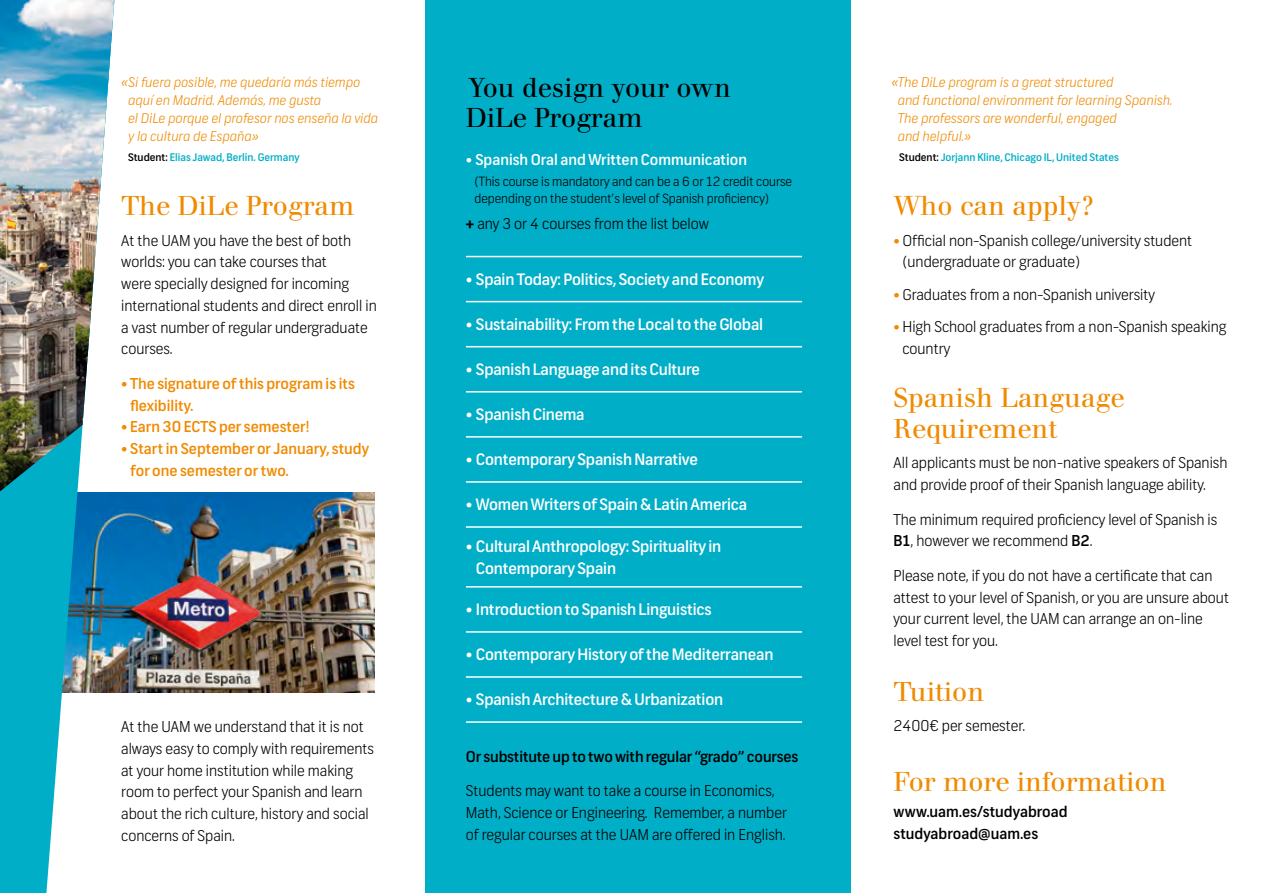
<style>
.page{position:relative;width:1268px;height:893px;background:#fff}
.page>*{position:absolute;margin:0;border:0;box-sizing:border-box;transform-origin:0 0}
.titulo{font:27px/31.5px "Walbaum";color:#f08a00}
.texto_corrido{font:27px/30px "Walbaum";color:#000}
.texto_corrido-2{font:500 15.75px/22.5px "Frank";letter-spacing:-.01em;color:#fff}
.texto_corrido-3{font:300 15px/21.8px "Frank";color:#000}
.texto_corrido-4{font:500 15px/21.8px "Frank";color:#f08a00}
.texto_corrido-5{font:500 15px "Frank";letter-spacing:-.01em;color:#000}
.texto_corrido-6{font:500 15px "Frank";color:#fff}
.Máster_Doctorado_-_P{font:italic 300 13.5px/18px "Frank";color:#f08a00}
.texto_corrido-7{font:300 12.75px/16.5px "Frank";color:#000}
.Máster_Doctorado_-_P-2{font:500 10.5px "Frank";color:#00aec7}
.s1{color:#000}
.s2{font-weight:700}
.s3{font-weight:500;color:#f08a00}
.s4{font-weight:500}
</style>
<div class="page">
<div style="left:425px;top:0;width:425px;height:893px;background:#00aec7"></div>
<hr style="left:466px;top:256px;width:335px;height:1px;background:#fff">
<hr style="left:466px;top:301px;width:335px;height:1px;background:#fff">
<hr style="left:466px;top:346px;width:335px;height:1px;background:#fff">
<hr style="left:466px;top:391px;width:335px;height:2px;background:#fff">
<hr style="left:466px;top:436px;width:335px;height:2px;background:#fff">
<hr style="left:466px;top:481px;width:335px;height:2px;background:#fff">
<hr style="left:466px;top:526px;width:335px;height:2px;background:#fff">
<hr style="left:466px;top:586px;width:335px;height:2px;background:#fff">
<hr style="left:466px;top:631px;width:335px;height:2px;background:#fff">
<hr style="left:466px;top:676px;width:335px;height:2px;background:#fff">
<hr style="left:466px;top:721px;width:335px;height:2px;background:#fff">
<img style="left:114px;top:492px;width:260px;height:200px">
<svg style="left:0;top:491px;width:114px;height:402px;fill:#00aec7"></svg>
<img style="left:0;top:0;width:114px;height:491px">
<p class="Máster_Doctorado_-_P" style="left:128px;top:73px;width:251px;text-indent:-7px">«Si fuera posible, me quedaría más tiempo aquí en Madrid. Además, me gusta<br>el DiLe porque el profesor nos enseña la vida y la cultura de España»</p>
<p class="Máster_Doctorado_-_P-2" style="left:128px;top:151px;width:173px"><span class="s1">Student:</span> Elias Jawad, Berlin. Germany</p>
<p class="titulo" style="left:121px;top:191px;width:235px">The DiLe Program</p>
<p class="texto_corrido-3" style="left:121px;top:230px;width:257px">At the UAM you have the best of both worlds: you can take courses that<br>were specially designed for incoming international students and direct enroll in a vast number of regular undergraduate courses.</p>
<p class="texto_corrido-4" style="left:130px;top:373px;width:226px;text-indent:-9px">• The signature of this program is its flexibility.</p>
<p class="texto_corrido-4" style="left:121px;top:417px;width:190px">• Earn 30 ECTS per semester!</p>
<p class="texto_corrido-4" style="left:130px;top:438px;width:240px;text-indent:-9px">• Start in September or January, study for one semester or two.</p>
<p class="texto_corrido-3" style="left:121px;top:716px;width:254px">At the UAM we understand that it is not always easy to comply with requirements at your home institution while making room to perfect your Spanish and learn about the rich culture, history and social concerns of Spain.</p>
<p class="texto_corrido" style="left:466px;top:73px;width:266px">You design your own<br>DiLe Program</p>
<p class="texto_corrido-6" style="left:466px;top:151px;width:282px">• Spanish Oral and Written Communication</p>
<p class="texto_corrido-7" style="left:474px;top:173px;width:319px">(This course is mandatory and can be a 6 or 12 credit course depending on the student’s level of Spanish proficiency)</p>
<p class="texto_corrido-3" style="left:466px;top:213px;width:244px"><span class="s2">+</span> any 3 or 4 courses from the list below</p>
<p class="texto_corrido-2" style="left:466px;top:269px;width:299px">• Spain Today: Politics, Society and Economy</p>
<p class="texto_corrido-2" style="left:466px;top:314px;width:299px">• Sustainability: From the Local to the Global</p>
<p class="texto_corrido-2" style="left:466px;top:359px;width:236px">• Spanish Language and its Culture</p>
<p class="texto_corrido-2" style="left:466px;top:404px;width:120px">• Spanish Cinema</p>
<p class="texto_corrido-2" style="left:466px;top:449px;width:233px">• Contemporary Spanish Narrative</p>
<p class="texto_corrido-2" style="left:466px;top:494px;width:283px">• Women Writers of Spain &amp; Latin America</p>
<p class="texto_corrido-2" style="left:476px;top:535px;width:247px;text-indent:-10px">• Cultural Anthropology: Spirituality in<br>Contemporary Spain</p>
<p class="texto_corrido-2" style="left:466px;top:599px;width:247px">• Introduction to Spanish Linguistics</p>
<p class="texto_corrido-2" style="left:466px;top:644px;width:309px">• Contemporary History of the Mediterranean</p>
<p class="texto_corrido-2" style="left:466px;top:689px;width:259px">• Spanish Architecture &amp; Urbanization</p>
<p class="texto_corrido-5" style="left:466px;top:747px;width:334px">Or substitute up to two with regular “grado” courses</p>
<p class="texto_corrido-3" style="left:466px;top:780px;width:322px">Students may want to take a course in Economics,<br>Math, Science or Engineering. Remember, a number of regular courses at the UAM are offered in English.</p>
<p class="Máster_Doctorado_-_P" style="left:897px;top:73px;width:276px;text-indent:-6px">«The DiLe program is a great structured<br>and functional environment for learning Spanish.<br>The professors are wonderful, engaged<br>and helpful.»</p>
<p class="Máster_Doctorado_-_P-2" style="left:898px;top:151px;width:221px"><span class="s1">Student:</span> Jorjann Kline, Chicago IL, United States</p>
<p class="titulo" style="left:893px;top:191px;width:201px">Who can apply?</p>
<p class="texto_corrido-3" style="left:902px;top:230px;width:291px;text-indent:-9px"><span class="s3">•</span> Official non-Spanish college/university student (undergraduate or graduate)</p>
<p class="texto_corrido-3" style="left:893px;top:284px;width:263px"><span class="s3">•</span> Graduates from a non-Spanish university</p>
<p class="texto_corrido-3" style="left:902px;top:316px;width:325px;text-indent:-9px"><span class="s3">•</span> High School graduates from a non-Spanish speaking country</p>
<p class="titulo" style="left:893px;top:382px;width:232px">Spanish Language<br>Requirement</p>
<p class="texto_corrido-3" style="left:893px;top:452px;width:335px">All applicants must be non-native speakers of Spanish and provide proof of their Spanish language ability.</p>
<p class="texto_corrido-3" style="left:893px;top:509px;width:325px">The minimum required proficiency level of Spanish is<br><span class="s4">B1</span>, however we recommend <span class="s4">B2</span>.</p>
<p class="texto_corrido-3" style="left:893px;top:565px;width:337px">Please note, if you do not have a certificate that can attest to your level of Spanish, or you are unsure about your current level, the UAM can arrange an on-line level test for you.</p>
<p class="titulo" style="left:893px;top:676px;width:92px">Tuition</p>
<p class="texto_corrido-3" style="left:893px;top:715px;width:133px">2400€ per semester.</p>
<p class="titulo" style="left:893px;top:766px;width:274px">For more information</p>
<p class="texto_corrido-5" style="left:893px;top:802px;width:175px">www.uam.es/studyabroad</p>
<p class="texto_corrido-5" style="left:893px;top:824px;width:146px">studyabroad@uam.es</p>
</div>
